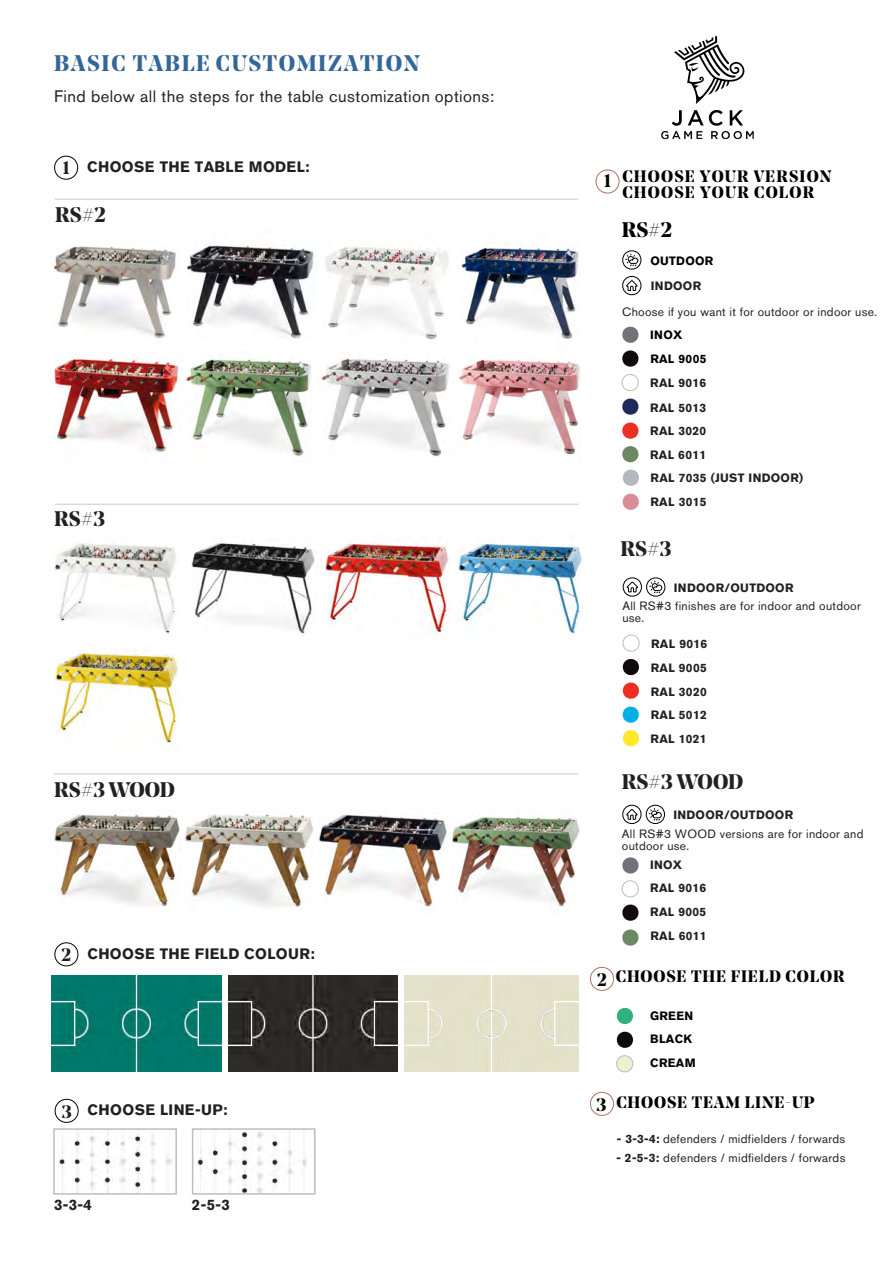
<style>
.page{position:relative;width:893px;height:1263px;background:#fff}
.page>*{position:absolute;margin:0;border:0;box-sizing:border-box;transform-origin:0 0}
.t1{font:700 22.5px "Noe Display";letter-spacing:.07em;color:#369}
.t2{font:700 21px "Noe Display";color:#231f20}
.t3{font:700 21px "Noe Display";color:#000}
.t4{font:700 18px "Noe Display";color:#000}
.t5{font:700 18px "Noe Display";color:#231f20}
.t6{font:16.5px "Akzidenz Grotesk BQ";letter-spacing:.025em;color:#231f20}
.t7{font:700 16.5px "Noe Display";letter-spacing:.05em;color:#000}
.t8{font:700 16.5px/16.5px "Noe Display";letter-spacing:.07em;color:#000}
.t9{font:700 15px "Akzidenz Grotesk BQ";letter-spacing:.025em;color:#231f20}
.t10{font:12px/12px "Akzidenz Grotesk BQ";letter-spacing:.025em;color:#231f20}
.t11{font:700 12px/24px "Akzidenz Grotesk BQ";letter-spacing:.025em;color:#231f20}
.t12{font:700 12px/23.9px "Akzidenz Grotesk BQ";letter-spacing:.025em;color:#000}
.s1{font-family:"Noe Display";font-size:18px}
.s2{font-weight:700}
</style>
<div class="page">
<img style="left:54px;top:246px;width:122px;height:92px">
<img style="left:187px;top:245px;width:127px;height:93px">
<img style="left:325px;top:246px;width:124px;height:93px">
<img style="left:318px;top:358px;width:132px;height:98px">
<img style="left:186px;top:359px;width:125px;height:98px">
<img style="left:55px;top:356px;width:127px;height:96px">
<svg style="left:622px;top:250px;width:20px;height:46px"></svg>
<svg style="left:622px;top:577px;width:44px;height:20px"></svg>
<svg style="left:622px;top:326px;width:17px;height:17px"></svg>
<svg style="left:622px;top:350px;width:17px;height:17px"></svg>
<svg style="left:622px;top:904px;width:17px;height:17px"></svg>
<svg style="left:621px;top:374px;width:18px;height:17px"></svg>
<svg style="left:622px;top:634px;width:18px;height:42px"></svg>
<svg style="left:621px;top:857px;width:18px;height:41px"></svg>
<svg style="left:622px;top:398px;width:17px;height:17px"></svg>
<svg style="left:622px;top:682px;width:17px;height:17px"></svg>
<svg style="left:622px;top:422px;width:17px;height:17px"></svg>
<svg style="left:622px;top:446px;width:17px;height:17px"></svg>
<img style="left:55px;top:543px;width:122px;height:90px">
<img style="left:325px;top:541px;width:124px;height:95px">
<img style="left:55px;top:650px;width:123px;height:102px">
<img style="left:458px;top:541px;width:126px;height:93px">
<img style="left:191px;top:542px;width:124px;height:92px">
<img style="left:319px;top:814px;width:128px;height:94px">
<img style="left:185px;top:813px;width:129px;height:94px">
<img style="left:54px;top:814px;width:126px;height:93px">
<svg style="left:622px;top:706px;width:17px;height:17px"></svg>
<svg style="left:622px;top:730px;width:17px;height:17px"></svg>
<svg style="left:622px;top:804px;width:43px;height:20px"></svg>
<svg style="left:54px;top:155px;width:25px;height:25px"></svg>
<svg style="left:595px;top:169px;width:25px;height:25px"></svg>
<svg style="left:54px;top:942px;width:25px;height:25px"></svg>
<img style="left:404px;top:976px;width:174px;height:95px">
<img style="left:228px;top:976px;width:170px;height:96px">
<img style="left:52px;top:976px;width:169px;height:95px">
<svg style="left:54px;top:1098px;width:25px;height:25px"></svg>
<svg style="left:616px;top:1007px;width:17px;height:17px"></svg>
<svg style="left:616px;top:1031px;width:18px;height:42px"></svg>
<img style="left:58px;top:1131px;width:115px;height:61px">
<div style="left:53px;top:1128px;width:124px;height:67px;border:2px solid #bcbdc0"></div>
<img style="left:197px;top:1131px;width:110px;height:61px">
<div style="left:192px;top:1128px;width:124px;height:67px;border:2px solid #bcbdc0"></div>
<img style="left:462px;top:245px;width:117px;height:94px">
<img style="left:458px;top:358px;width:123px;height:97px">
<svg style="left:622px;top:469px;width:17px;height:17px"></svg>
<svg style="left:622px;top:493px;width:17px;height:17px"></svg>
<img style="left:452px;top:817px;width:128px;height:90px">
<svg style="left:622px;top:929px;width:17px;height:17px"></svg>
<hr style="left:55px;top:199px;width:523px;height:1px;background:#d2c7bf">
<hr style="left:55px;top:504px;width:523px;height:1px;background:#d2c7bf">
<hr style="left:54px;top:773px;width:524px;height:1px;background:#d2c7bf">
<svg style="left:590px;top:966px;width:24px;height:25px"></svg>
<svg style="left:590px;top:1091px;width:24px;height:25px"></svg>
<img style="left:661px;top:36px;width:93px;height:104px">
<p class="t1" style="left:54px;top:49px;width:367px">BASIC TABLE CUSTOMIZATION</p>
<p class="t6" style="left:54px;top:87px;width:441px">Find below all the steps for the table customization options:</p>
<p class="t9" style="left:62px;top:158px;width:249px"><span class="s1">1</span> CHOOSE THE TABLE MODEL:</p>
<p class="t2" style="left:55px;top:201px;width:52px">RS#2</p>
<p class="t2" style="left:54px;top:505px;width:52px">RS#3</p>
<p class="t2" style="left:54px;top:776px;width:122px">RS#3 WOOD</p>
<p class="t5" style="left:61px;top:943px;width:12px">2</p>
<p class="t9" style="left:87px;top:945px;width:229px">CHOOSE THE FIELD COLOUR:</p>
<p class="t5" style="left:61px;top:1100px;width:12px">3</p>
<p class="t9" style="left:88px;top:1101px;width:141px">CHOOSE LINE-UP:</p>
<p class="t9" style="left:54px;top:1196px;width:40px">3-3-4</p>
<p class="t9" style="left:192px;top:1196px;width:40px">2-5-3</p>
<p class="t4" style="left:604px;top:170px;width:9px">1</p>
<p class="t8" style="left:622px;top:168px;width:211px">CHOOSE YOUR VERSION<br>CHOOSE YOUR COLOR</p>
<p class="t3" style="left:622px;top:216px;width:52px">RS#2</p>
<p class="t12" style="left:650px;top:249px;width:65px">OUTDOOR</p>
<p class="t11" style="left:651px;top:274px;width:52px">INDOOR</p>
<p class="t10" style="left:622px;top:306px;width:256px">Choose if you want it for outdoor or indoor use.</p>
<p class="t12" style="left:650px;top:323px;width:58px">INOX<br>RAL 9005</p>
<p class="t11" style="left:650px;top:371px;width:58px">RAL 9016</p>
<p class="t11" style="left:650px;top:395px;width:58px">RAL 5013</p>
<p class="t11" style="left:650px;top:419px;width:58px">RAL 3020</p>
<p class="t11" style="left:650px;top:443px;width:58px">RAL 6011</p>
<p class="t11" style="left:650px;top:466px;width:154px">RAL 7035 (JUST INDOOR)<br>RAL 3015</p>
<p class="t2" style="left:620px;top:535px;width:52px">RS#3</p>
<p class="t11" style="left:674px;top:576px;width:121px">INDOOR/OUTDOOR</p>
<p class="t10" style="left:622px;top:600px;width:240px">All RS#3 finishes are for indoor and outdoor use.</p>
<p class="t11" style="left:651px;top:632px;width:58px">RAL 9016</p>
<p class="t11" style="left:651px;top:656px;width:58px">RAL 9005</p>
<p class="t11" style="left:651px;top:679px;width:58px">RAL 3020</p>
<p class="t11" style="left:651px;top:703px;width:58px">RAL 5012</p>
<p class="t11" style="left:651px;top:727px;width:58px">RAL 1021</p>
<p class="t2" style="left:622px;top:768px;width:123px">RS#3 WOOD</p>
<p class="t11" style="left:673px;top:803px;width:121px">INDOOR/OUTDOOR</p>
<p class="t10" style="left:622px;top:827px;width:243px">All RS#3 WOOD versions are for indoor and outdoor use.</p>
<p class="t11" style="left:650px;top:853px;width:33px">INOX</p>
<p class="t11" style="left:650px;top:876px;width:58px">RAL 9016</p>
<p class="t11" style="left:650px;top:900px;width:58px">RAL 9005</p>
<p class="t11" style="left:650px;top:924px;width:58px">RAL 6011</p>
<p class="t4" style="left:597px;top:968px;width:12px">2</p>
<p class="t7" style="left:616px;top:965px;width:230px">CHOOSE THE FIELD COLOR</p>
<p class="t12" style="left:650px;top:1003px;width:44px">GREEN</p>
<p class="t12" style="left:650px;top:1027px;width:43px">BLACK</p>
<p class="t12" style="left:650px;top:1051px;width:47px">CREAM</p>
<p class="t4" style="left:596px;top:1093px;width:12px">3</p>
<p class="t7" style="left:616px;top:1091px;width:200px">CHOOSE TEAM LINE-UP</p>
<p class="t10" style="left:617px;top:1133px;width:230px"><span class="s2">- 3-3-4:</span> defenders / midfielders / forwards</p>
<p class="t10" style="left:616px;top:1151px;width:231px"><span class="s2">- 2-5-3:</span> defenders / midfielders / forwards</p>
</div>
